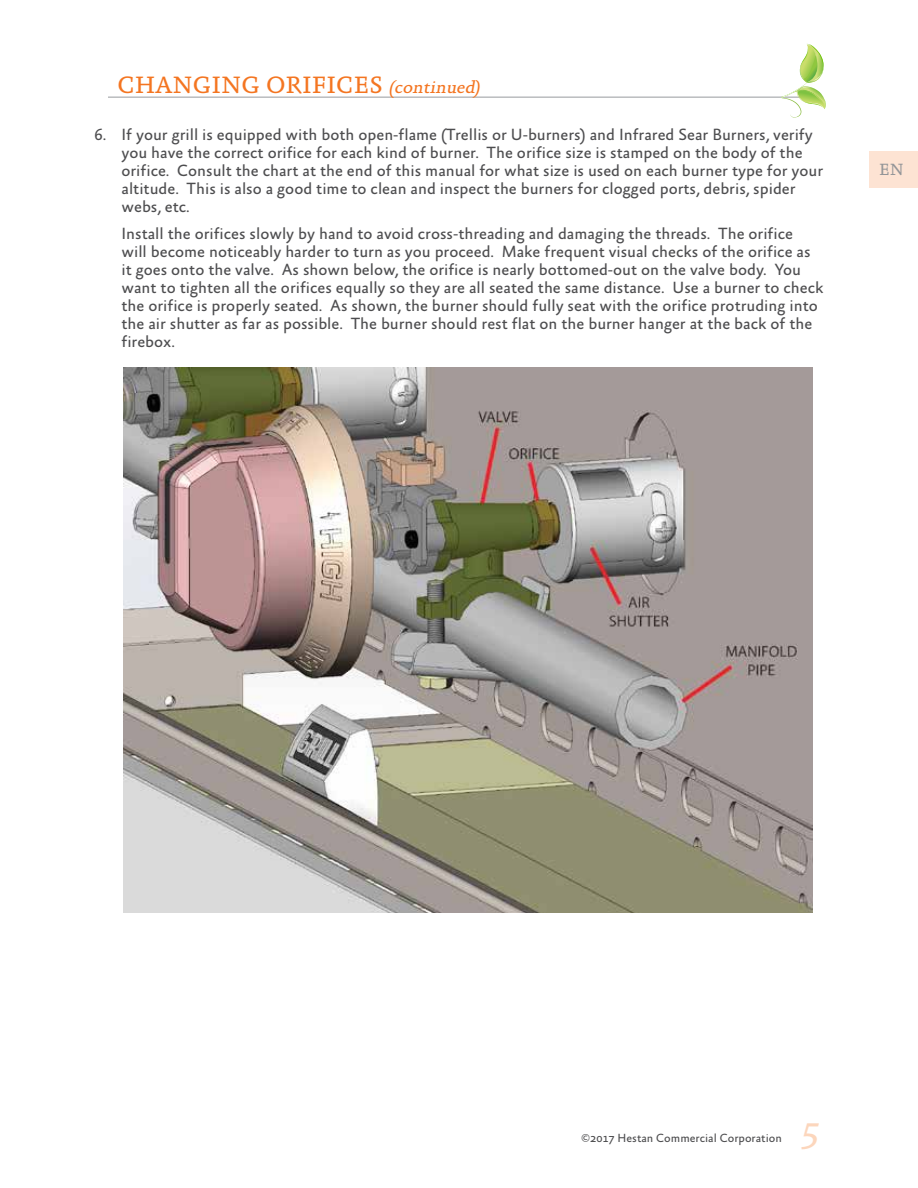
<style>
.page{position:relative;width:918px;height:1188px;background:#fff}
.page>*{position:absolute;margin:0;border:0;box-sizing:border-box;transform-origin:0 0}
.t1{font:italic 37.5px "Absara";color:#fcd6bc}
.t2{font:24px "Absara";color:#f47521}
.t3{font:16.5px/18px "Absara Sans";color:#4d4d4f}
.t4{font:16.5px "Absara";color:#939598}
.t5{font:12px "Absara Sans";color:#4d4d4f}
.s1{font-style:italic;font-size:18px}
</style>
<div class="page">
<hr style="left:108px;top:96px;width:705px;height:2px;background:#babcbe">
<svg style="left:776px;top:44px;width:50px;height:74px"></svg>
<div style="left:870px;top:151px;width:48px;height:36px;background:#fde3d3"></div>
<img style="left:124px;top:368px;width:688px;height:545px">
<h2 class="t2" style="left:117px;top:71px;width:364px">CHANGING ORIFICES <span class="s1">(continued)</span></h2>
<p class="t3" style="left:121px;top:126px;width:703px;text-indent:-27px">6. If your grill is equipped with both open-flame (Trellis or U-burners) and Infrared Sear Burners, verify you have the correct orifice for each kind of burner. The orifice size is stamped on the body of the orifice. Consult the chart at the end of this manual for what size is used on each burner type for your altitude. This is also a good time to clean and inspect the burners for clogged ports, debris, spider webs, etc.</p>
<p class="t3" style="left:121px;top:225px;width:704px">Install the orifices slowly by hand to avoid cross-threading and damaging the threads. The orifice<br>will become noticeably harder to turn as you proceed. Make frequent visual checks of the orifice as it goes onto the valve. As shown below, the orifice is nearly bottomed-out on the valve body. You want to tighten all the orifices equally so they are all seated the same distance. Use a burner to check the orifice is properly seated. As shown, the burner should fully seat with the orifice protruding into the air shutter as far as possible. The burner should rest flat on the burner hanger at the back of the firebox.</p>
<p class="t4" style="left:879px;top:160px;width:26px">EN</p>
<p class="t5" style="left:581px;top:1132px;width:202px">©2017 Hestan Commercial Corporation</p>
<h1 class="t1" style="left:800px;top:1107px;width:28px">5</h1>
</div>
